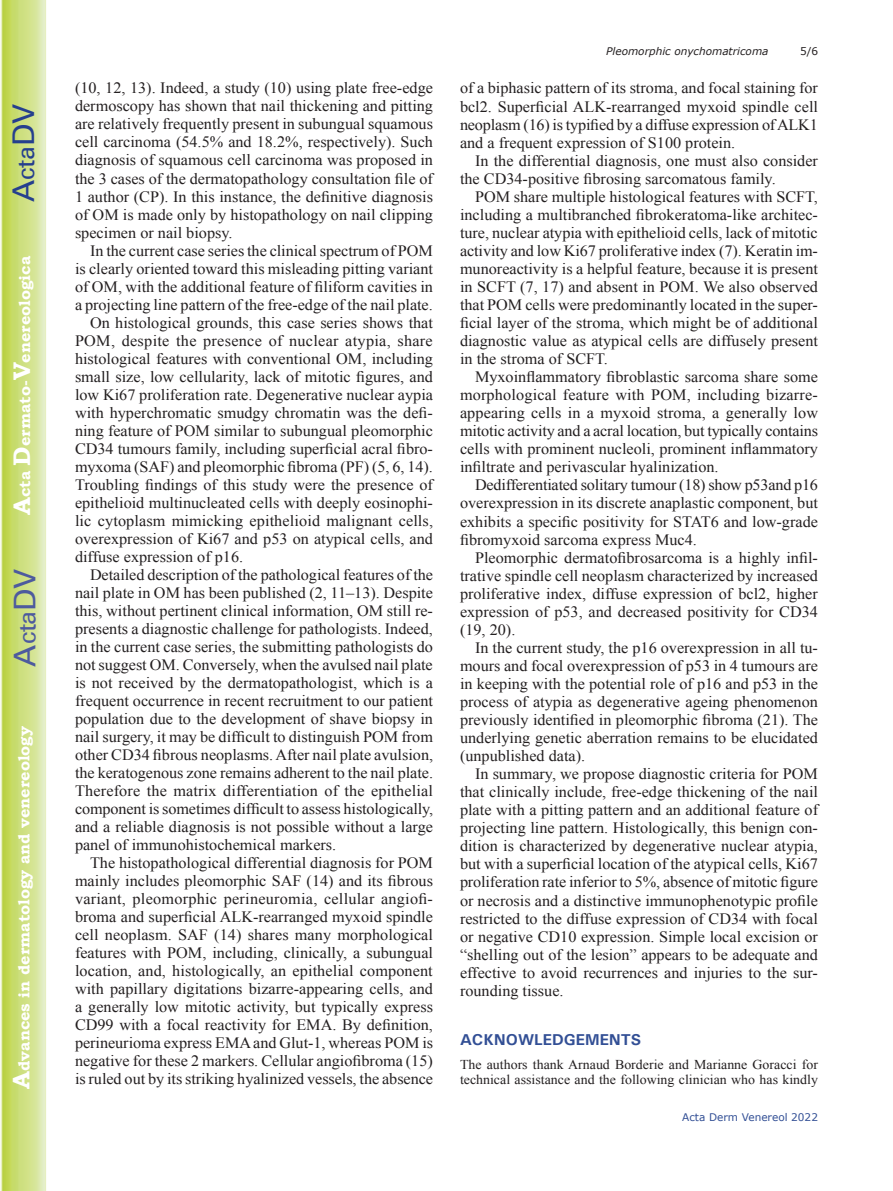
<style>
.page{position:relative;width:893px;height:1191px;background:#fff}
.page>*{position:absolute;margin:0;border:0;box-sizing:border-box;transform-origin:0 0}
.t1{font:30px "Univers";color:#4d5a9e}
.t2{font:30px "Univers";color:#253f8e}
.t3{font:15.75px/18px "Times New Roman";color:#231f20;text-align:justify}
.t4{font:700 15.75px "Bookman Old Style";color:#fff}
.t5{font:15.75px "Times New Roman";letter-spacing:.02em;color:#231f20}
.t6{font:700 15.75px "Univers";color:#324f95}
.t7{font:13.5px/15px "Times New Roman";color:#231f20}
.t8{font:italic 10.5px "Verdana";color:#231f20}
.t9{font:10.5px "Verdana";color:#324f95}
.t10{font:10.5px "Verdana";color:#231f20}
.s1{font-size:24px}
</style>
<div class="page">
<svg style="left:1px;top:0;width:45px;height:1191px;background:#cfe084"></svg>
<h1 class="t2" style="left:6px;top:202px;width:100px;rotate:-90deg">A<span class="s1">cta</span>DV</h1>
<p class="t4" style="left:15px;top:515px;width:260px;rotate:-90deg"><span class="s1">A</span>cta <span class="s1">D</span>ermato-<span class="s1">V</span>enereologica</p>
<h1 class="t1" style="left:7px;top:666px;width:100px;rotate:-90deg">A<span class="s1">cta</span>DV</h1>
<p class="t4" style="left:15px;top:1088px;width:364px;rotate:-90deg"><span class="s1">A</span>dvances in dermatology and venereology</p>
<p class="t3" style="left:75px;top:79px;width:360px">(10, 12, 13). Indeed, a study (10) using plate free-edge dermoscopy has shown that nail thickening and pitting are relatively frequently present in subungual squamous cell carcinoma (54.5% and 18.2%, respectively). Such diagnosis of squamous cell carcinoma was proposed in the 3 cases of the dermatopathology consultation file of 1 author (CP). In this instance, the definitive diagnosis of OM is made only by histopathology on nail clipping specimen or nail biopsy.</p>
<p class="t3" style="left:90px;top:241px;width:344px">In the current case series the clinical spectrum of POM</p>
<p class="t3" style="left:75px;top:259px;width:360px">is clearly oriented toward this misleading pitting variant</p>
<p class="t3" style="left:75px;top:277px;width:360px">of OM, with the additional feature of filiform cavities in</p>
<p class="t3" style="left:75px;top:295px;width:359px">a projecting line pattern of the free-edge of the nail plate.</p>
<p class="t3" style="left:90px;top:313px;width:344px">On histological grounds, this case series shows that</p>
<p class="t5" style="left:75px;top:330px;width:359px">POM, despite the presence of nuclear atypia, share</p>
<p class="t3" style="left:75px;top:349px;width:360px">histological features with conventional OM, including</p>
<p class="t3" style="left:75px;top:367px;width:360px">small size, low cellularity, lack of mitotic figures, and</p>
<p class="t3" style="left:75px;top:385px;width:360px">low Ki67 proliferation rate. Degenerative nuclear aypia</p>
<p class="t3" style="left:75px;top:403px;width:359px">with hyperchromatic smudgy chromatin was the defi-</p>
<p class="t3" style="left:75px;top:421px;width:359px">ning feature of POM similar to subungual pleomorphic</p>
<p class="t3" style="left:75px;top:439px;width:359px">CD34 tumours family, including superficial acral fibro-</p>
<p class="t3" style="left:75px;top:457px;width:359px">myxoma (SAF) and pleomorphic fibroma (PF) (5, 6, 14).</p>
<p class="t3" style="left:75px;top:475px;width:359px">Troubling findings of this study were the presence of</p>
<p class="t3" style="left:75px;top:493px;width:359px">epithelioid multinucleated cells with deeply eosinophi-</p>
<p class="t3" style="left:75px;top:511px;width:360px">lic cytoplasm mimicking epithelioid malignant cells,</p>
<p class="t3" style="left:75px;top:529px;width:359px">overexpression of Ki67 and p53 on atypical cells, and</p>
<p class="t3" style="left:75px;top:547px;width:170px">diffuse expression of p16.</p>
<p class="t3" style="left:90px;top:565px;width:345px">Detailed description of the pathological features of the</p>
<p class="t3" style="left:75px;top:583px;width:359px">nail plate in OM has been published (2, 11–13). Despite</p>
<p class="t3" style="left:75px;top:601px;width:359px">this, without pertinent clinical information, OM still re-</p>
<p class="t3" style="left:75px;top:619px;width:359px">presents a diagnostic challenge for pathologists. Indeed,</p>
<p class="t3" style="left:75px;top:637px;width:360px">in the current case series, the submitting pathologists do</p>
<p class="t3" style="left:75px;top:655px;width:359px">not suggest OM. Conversely, when the avulsed nail plate</p>
<p class="t3" style="left:75px;top:673px;width:359px">is not received by the dermatopathologist, which is a</p>
<p class="t3" style="left:75px;top:691px;width:360px">frequent occurrence in recent recruitment to our patient</p>
<p class="t3" style="left:75px;top:709px;width:359px">population due to the development of shave biopsy in</p>
<p class="t3" style="left:75px;top:727px;width:359px">nail surgery, it may be difficult to distinguish POM from</p>
<p class="t3" style="left:75px;top:745px;width:360px">other CD34 fibrous neoplasms. After nail plate avulsion,</p>
<p class="t3" style="left:75px;top:763px;width:360px">the keratogenous zone remains adherent to the nail plate.</p>
<p class="t3" style="left:75px;top:781px;width:360px">Therefore the matrix differentiation of the epithelial</p>
<p class="t3" style="left:75px;top:799px;width:360px">component is sometimes difficult to assess histologically,</p>
<p class="t3" style="left:75px;top:817px;width:360px">and a reliable diagnosis is not possible without a large</p>
<p class="t3" style="left:75px;top:835px;width:263px">panel of immunohistochemical markers.</p>
<p class="t3" style="left:90px;top:853px;width:345px">The histopathological differential diagnosis for POM</p>
<p class="t3" style="left:75px;top:871px;width:359px">mainly includes pleomorphic SAF (14) and its fibrous</p>
<p class="t3" style="left:75px;top:889px;width:359px">variant, pleomorphic perineuromia, cellular angiofi-</p>
<p class="t3" style="left:75px;top:907px;width:359px">broma and superficial ALK-rearranged myxoid spindle</p>
<p class="t3" style="left:75px;top:925px;width:360px">cell neoplasm. SAF (14) shares many morphological</p>
<p class="t3" style="left:75px;top:943px;width:360px">features with POM, including, clinically, a subungual</p>
<p class="t3" style="left:75px;top:961px;width:359px">location, and, histologically, an epithelial component</p>
<p class="t3" style="left:75px;top:979px;width:359px">with papillary digitations bizarre-appearing cells, and</p>
<p class="t3" style="left:75px;top:997px;width:360px">a generally low mitotic activity, but typically express</p>
<p class="t3" style="left:75px;top:1015px;width:359px">CD99 with a focal reactivity for EMA. By definition,</p>
<p class="t3" style="left:75px;top:1033px;width:360px">perineurioma express EMA and Glut-1, whereas POM is</p>
<p class="t3" style="left:75px;top:1051px;width:359px">negative for these 2 markers. Cellular angiofibroma (15)</p>
<p class="t3" style="left:75px;top:1069px;width:360px">is ruled out by its striking hyalinized vessels, the absence</p>
<p class="t8" style="left:606px;top:44px;width:164px">Pleomorphic onychomatricoma</p>
<p class="t10" style="left:800px;top:44px;width:20px">5/6</p>
<p class="t3" style="left:460px;top:79px;width:360px">of a biphasic pattern of its stroma, and focal staining for bcl2. Superficial ALK-rearranged myxoid spindle cell neoplasm (16) is typified by a diffuse expression of ALK1 and a frequent expression of S100 protein.</p>
<p class="t3" style="left:460px;top:151px;width:359px;text-indent:15px">In the differential diagnosis, one must also consider the CD34-positive fibrosing sarcomatous family.</p>
<p class="t3" style="left:460px;top:187px;width:360px;text-indent:15px">POM share multiple histological features with SCFT, including a multibranched fibrokeratoma-like architec&shy;ture, nuclear atypia with epithelioid cells, lack of mitotic activity and low Ki67 proliferative index (7). Keratin im&shy;munoreactivity is a helpful feature, because it is present in SCFT (7, 17) and absent in POM. We also observed that POM cells were predominantly located in the super&shy;ficial layer of the stroma, which might be of additional diagnostic value as atypical cells are diffusely present in the stroma of SCFT.</p>
<p class="t3" style="left:460px;top:368px;width:360px;text-indent:15px">Myxoinflammatory fibroblastic sarcoma share some morphological feature with POM, including bizarre&shy;appearing cells in a myxoid stroma, a generally low mitotic activity and a acral location, but typically contains cells with prominent nucleoli, prominent inflammatory infiltrate and perivascular hyalinization.</p>
<p class="t3" style="left:460px;top:476px;width:360px;text-indent:15px">Dedifferentiated solitary tumour (18) show p53and p16 overexpression in its discrete anaplastic component, but exhibits a specific positivity for STAT6 and low-grade fibromyxoid sarcoma express Muc4.</p>
<p class="t3" style="left:460px;top:548px;width:360px;text-indent:15px">Pleomorphic dermatofibrosarcoma is a highly infil&shy;trative spindle cell neoplasm characterized by increased proliferative index, diffuse expression of bcl2, higher expression of p53, and decreased positivity for CD34 (19, 20).</p>
<p class="t3" style="left:460px;top:638px;width:360px;text-indent:15px">In the current study, the p16 overexpression in all tu&shy;mours and focal overexpression of p53 in 4 tumours are in keeping with the potential role of p16 and p53 in the process of atypia as degenerative ageing phenomenon previously identified in pleomorphic fibroma (21). The underlying genetic aberration remains to be elucidated (unpublished data).</p>
<p class="t3" style="left:460px;top:764px;width:360px;text-indent:15px">In summary, we propose diagnostic criteria for POM that clinically include, free-edge thickening of the nail plate with a pitting pattern and an additional feature of projecting line pattern. Histologically, this benign con&shy;dition is characterized by degenerative nuclear atypia, but with a superficial location of the atypical cells, Ki67 proliferation rate inferior to 5%, absence of mitotic figure or necrosis and a distinctive immunophenotypic profile restricted to the diffuse expression of CD34 with focal or negative CD10 expression. Simple local excision or “shelling out of the lesion” appears to be adequate and effective to avoid recurrences and injuries to the sur&shy;rounding tissue.</p>
<p class="t6" style="left:460px;top:1029px;width:183px">ACKNOWLEDGEMENTS</p>
<p class="t7" style="left:460px;top:1056px;width:360px">The authors thank Arnaud Borderie and Marianne Goracci for technical assistance and the following clinician who has kindly</p>
<p class="t9" style="left:682px;top:1110px;width:137px">Acta Derm Venereol 2022</p>
</div>
